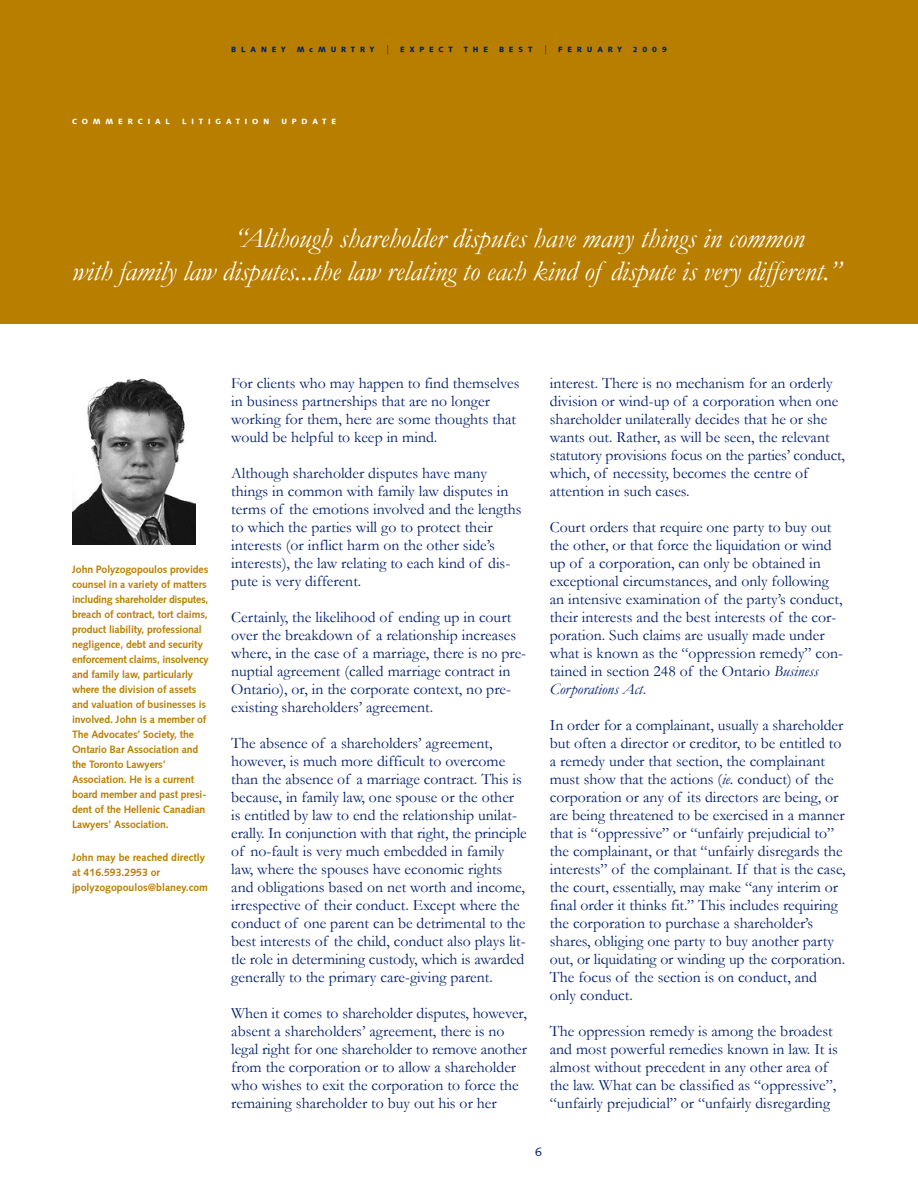
<style>
.page{position:relative;width:918px;height:1188px;background:#fff}
.page>*{position:absolute;margin:0;border:0;box-sizing:border-box;transform-origin:0 0}
.t1{font:italic 28.5px/33px "Garamond";letter-spacing:-.005em;color:#fff}
.t2{font:15.75px/18px "Garamond";color:#001e6b}
.t3{font:12px "Syntax Roman";color:#001e6b}
.t4{font:700 10.5px/15px "Syntax Roman";letter-spacing:-.01em;color:#b87e00}
.t5{font:900 7.5px "Syntax";letter-spacing:.65em;color:#001e6b}
.t6{font:900 7.5px "Syntax";letter-spacing:.65em;color:#fff}
.s1{font-family:"Garamond";font-weight:400;font-size:10.5px}
.s2{font-style:italic}
</style>
<div class="page">
<div style="left:0;top:0;width:918px;height:324px;background:#b87e00"></div>
<img style="left:72px;top:378px;width:123px;height:166px">
<p class="t5" style="left:231px;top:45px;width:56px">BLANEY</p>
<p class="t5" style="left:297px;top:45px;width:158px">McMURTRY <span class="s1">|</span> EXPECT</p>
<p class="t5" style="left:464px;top:45px;width:26px">THE</p>
<p class="t5" style="left:499px;top:45px;width:124px">BEST <span class="s1">|</span> FERUARY</p>
<p class="t5" style="left:633px;top:45px;width:36px">2009</p>
<p class="t6" style="left:72px;top:117px;width:100px">COMMERCIAL</p>
<p class="t6" style="left:182px;top:117px;width:89px">LITIGATION</p>
<p class="t6" style="left:281px;top:117px;width:56px">UPDATE</p>
<h1 class="t1" style="left:72px;top:222px;width:771px;text-indent:162px">“Although shareholder disputes have many things in common with family law disputes...the law relating to each kind of dispute is very different.”</h1>
<p class="t4" style="left:72px;top:562px;width:138px">John Polyzogopoulos provides counsel in a variety of matters including shareholder disputes, breach of contract, tort claims, product liability, professional negligence, debt and security enforcement claims, insolvency and family law, particularly where the division of assets and valuation of businesses is involved. John is a member of<br>The Advocates’ Society, the<br>Ontario Bar Association and the Toronto Lawyers’<br>Association. He is a current board member and past presi&shy;dent of the Hellenic Canadian<br>Lawyers’ Association.</p>
<p class="t4" style="left:72px;top:850px;width:137px">John may be reached directly at 416.593.2953 or jpolyzogopoulos@blaney.com</p>
<p class="t2" style="left:231px;top:375px;width:290px">For clients who may happen to find themselves in business partnerships that are no longer working for them, here are some thoughts that would be helpful to keep in mind.</p>
<p class="t2" style="left:231px;top:465px;width:292px">Although shareholder disputes have many things in common with family law disputes in terms of the emotions involved and the lengths to which the parties will go to protect their interests (or inflict harm on the other side’s interests), the law relating to each kind of dis&shy;pute is very different.</p>
<p class="t2" style="left:231px;top:609px;width:296px">Certainly, the likelihood of ending up in court over the breakdown of a relationship increases where, in the case of a marriage, there is no pre&shy;nuptial agreement (called marriage contract in Ontario), or, in the corporate context, no pre&shy;existing shareholders’ agreement.</p>
<p class="t2" style="left:231px;top:735px;width:297px">The absence of a shareholders’ agreement, however, is much more difficult to overcome than the absence of a marriage contract. This is because, in family law, one spouse or the other is entitled by law to end the relationship unilat&shy;erally. In conjunction with that right, the principle of no-fault is very much embedded in family law, where the spouses have economic rights and obligations based on net worth and income, irrespective of their conduct. Except where the conduct of one parent can be detrimental to the best interests of the child, conduct also plays lit&shy;tle role in determining custody, which is awarded generally to the primary care-giving parent.</p>
<p class="t2" style="left:231px;top:1005px;width:297px">When it comes to shareholder disputes, however, absent a shareholders’ agreement, there is no legal right for one shareholder to remove another from the corporation or to allow a shareholder who wishes to exit the corporation to force the remaining shareholder to buy out his or her</p>
<p class="t2" style="left:550px;top:375px;width:296px">interest. There is no mechanism for an orderly division or wind-up of a corporation when one shareholder unilaterally decides that he or she wants out. Rather, as will be seen, the relevant statutory provisions focus on the parties’ conduct, which, of necessity, becomes the centre of attention in such cases.</p>
<p class="t2" style="left:550px;top:519px;width:295px">Court orders that require one party to buy out the other, or that force the liquidation or wind up of a corporation, can only be obtained in exceptional circumstances, and only following an intensive examination of the party’s conduct, their interests and the best interests of the cor&shy;poration. Such claims are usually made under what is known as the “oppression remedy” con&shy;tained in section 248 of the Ontario <span class="s2">Business Corporations Act</span>.</p>
<p class="t2" style="left:550px;top:717px;width:297px">In order for a complainant, usually a shareholder but often a director or creditor, to be entitled to a remedy under that section, the complainant must show that the actions (<span class="s2">ie.</span> conduct) of the corporation or any of its directors are being, or are being threatened to be exercised in a manner that is “oppressive” or “unfairly prejudicial to” the complainant, or that “unfairly disregards the interests” of the complainant. If that is the case, the court, essentially, may make “any interim or final order it thinks fit.” This includes requiring the corporation to purchase a shareholder’s shares, obliging one party to buy another party out, or liquidating or winding up the corporation.<br>The focus of the section is on conduct, and only conduct.</p>
<p class="t2" style="left:550px;top:1023px;width:289px">The oppression remedy is among the broadest and most powerful remedies known in law. It is almost without precedent in any other area of the law. What can be classified as “oppressive”, “unfairly prejudicial” or “unfairly disregarding</p>
<p class="t3" style="left:535px;top:1144px;width:8px">6</p>
</div>
